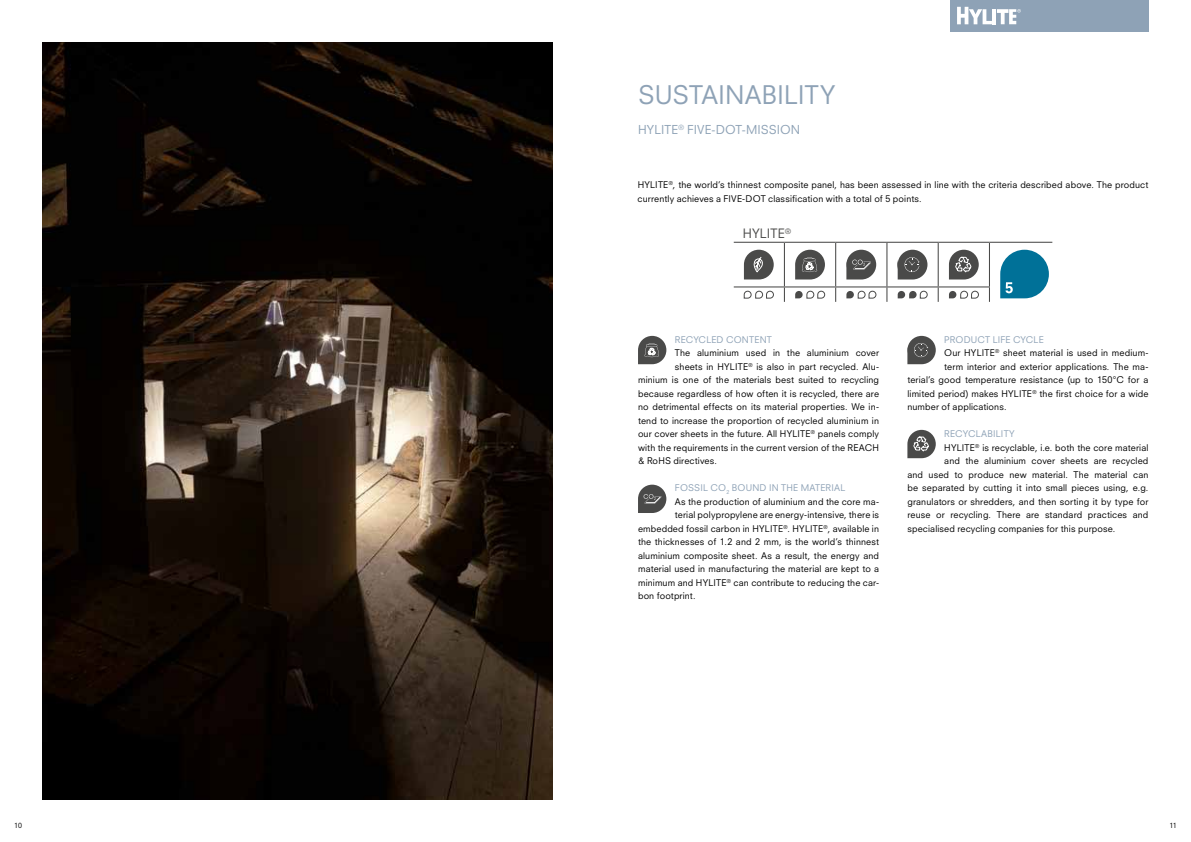
<style>
.page{position:relative;width:1191px;height:842px;background:#fff}
.page>*{position:absolute;margin:0;border:0;box-sizing:border-box;transform-origin:0 0}
.t1{font:25px "Neuzeit SLT Std";color:#8ea2b6}
.t2{font:12.6px "Neuzeit SLT Std";letter-spacing:.015em;color:#4a4a49}
.t3{font:12px "Neuzeit SLT Std";letter-spacing:.005em;color:#8ea2b6}
.t4{font:9px/13.5px "Neuzeit SLT Std";letter-spacing:.015em;color:#000}
.t5{font:9px "Neuzeit SLT Std";letter-spacing:.02em;color:#8ea2b6}
.t6{font:7px "Neuzeit SLT Std";color:#000}
</style>
<div class="page">
<div style="left:950px;top:0;width:198px;height:31px;background:#8ea2b6"></div>
<img style="left:43px;top:43px;width:510px;height:756px">
<svg style="left:957px;top:7px;width:64px;height:17px"></svg>
<svg style="left:638px;top:336px;width:28px;height:28px"></svg>
<svg style="left:638px;top:485px;width:28px;height:28px"></svg>
<svg style="left:907px;top:336px;width:28px;height:28px"></svg>
<svg style="left:907px;top:430px;width:28px;height:28px"></svg>
<hr style="left:733px;top:242px;width:51px;height:1px;background:#4a4a49">
<hr style="left:784px;top:242px;width:51px;height:1px;background:#4a4a49">
<hr style="left:784px;top:243px;width:1px;height:43px;background:#4a4a49">
<hr style="left:835px;top:242px;width:52px;height:1px;background:#4a4a49">
<hr style="left:835px;top:243px;width:1px;height:43px;background:#4a4a49">
<hr style="left:887px;top:242px;width:51px;height:1px;background:#4a4a49">
<hr style="left:886px;top:243px;width:1px;height:43px;background:#4a4a49">
<hr style="left:938px;top:242px;width:51px;height:1px;background:#4a4a49">
<hr style="left:937px;top:243px;width:1px;height:43px;background:#4a4a49">
<hr style="left:989px;top:242px;width:63px;height:1px;background:#4a4a49">
<hr style="left:989px;top:243px;width:1px;height:43px;background:#4a4a49">
<hr style="left:733px;top:286px;width:51px;height:1px;background:#4a4a49">
<hr style="left:784px;top:286px;width:51px;height:1px;background:#4a4a49">
<svg style="left:784px;top:287px;width:1px;height:15px"></svg>
<hr style="left:835px;top:286px;width:52px;height:1px;background:#4a4a49">
<svg style="left:835px;top:287px;width:1px;height:15px"></svg>
<hr style="left:887px;top:286px;width:51px;height:1px;background:#4a4a49">
<svg style="left:886px;top:287px;width:1px;height:15px"></svg>
<hr style="left:938px;top:286px;width:52px;height:1px;background:#4a4a49">
<svg style="left:937px;top:287px;width:1px;height:15px"></svg>
<svg style="left:989px;top:287px;width:1px;height:15px"></svg>
<svg style="left:744px;top:250px;width:29px;height:29px"></svg>
<svg style="left:795px;top:250px;width:30px;height:29px"></svg>
<svg style="left:846px;top:250px;width:30px;height:29px"></svg>
<svg style="left:897px;top:250px;width:30px;height:29px"></svg>
<svg style="left:949px;top:250px;width:29px;height:29px"></svg>
<svg style="left:743px;top:291px;width:31px;height:8px"></svg>
<svg style="left:795px;top:291px;width:30px;height:8px"></svg>
<svg style="left:846px;top:291px;width:30px;height:8px"></svg>
<svg style="left:897px;top:291px;width:30px;height:8px"></svg>
<svg style="left:949px;top:291px;width:30px;height:8px"></svg>
<svg style="left:1000px;top:250px;width:49px;height:48px"></svg>
<h1 class="t1" style="left:638px;top:79px;width:199px">SUSTAINABILITY</h1>
<h3 class="t3" style="left:638px;top:122px;width:164px">HYLITE<sup>®</sup> FIVE-DOT-MISSION</h3>
<p class="t4" style="left:637px;top:178px;width:512px">HYLITE<sup>®</sup>, the world’s thinnest composite panel, has been assessed in line with the criteria described above. The product currently achieves a FIVE-DOT classification with a total of 5 points.</p>
<h2 class="t2" style="left:742px;top:226px;width:50px">HYLITE<sup>®</sup></h2>
<p class="t5" style="left:675px;top:334px;width:98px">RECYCLED CONTENT</p>
<p class="t4" style="left:675px;top:346px;width:206px">The aluminium used in the aluminium cover</p>
<p class="t4" style="left:675px;top:359px;width:206px">sheets in HYLITE<sup>®</sup> is also in part recycled. Alu-</p>
<p class="t4" style="left:638px;top:373px;width:242px">minium is one of the materials best suited to recycling</p>
<p class="t4" style="left:638px;top:386px;width:242px">because regardless of how often it is recycled, there are</p>
<p class="t4" style="left:638px;top:400px;width:242px">no detrimental effects on its material properties. We in-</p>
<p class="t4" style="left:638px;top:413px;width:242px">tend to increase the proportion of recycled aluminium in</p>
<p class="t4" style="left:638px;top:427px;width:242px">our cover sheets in the future. All HYLITE<sup>®</sup> panels comply</p>
<p class="t4" style="left:638px;top:440px;width:242px">with the requirements in the current version of the REACH</p>
<p class="t4" style="left:638px;top:454px;width:80px">&amp; RoHS directives.</p>
<p class="t5" style="left:675px;top:482px;width:172px">FOSSIL CO<sub>2</sub> BOUND IN THE MATERIAL</p>
<p class="t4" style="left:675px;top:494px;width:206px">As the production of aluminium and the core ma-</p>
<p class="t4" style="left:675px;top:508px;width:206px">terial polypropylene are energy-intensive, there is</p>
<p class="t4" style="left:638px;top:521px;width:242px">embedded fossil carbon in HYLITE<sup>®</sup>. HYLITE<sup>®</sup>, available in</p>
<p class="t4" style="left:638px;top:535px;width:242px">the thicknesses of 1.2 and 2 mm, is the world’s thinnest</p>
<p class="t4" style="left:638px;top:548px;width:242px">aluminium composite sheet. As a result, the energy and</p>
<p class="t4" style="left:638px;top:562px;width:242px">material used in manufacturing the material are kept to a</p>
<p class="t4" style="left:638px;top:575px;width:242px">minimum and HYLITE<sup>®</sup> can contribute to reducing the car-</p>
<p class="t4" style="left:638px;top:589px;width:59px">bon footprint.</p>
<p class="t5" style="left:944px;top:334px;width:101px">PRODUCT LIFE CYCLE</p>
<p class="t4" style="left:944px;top:346px;width:206px">Our HYLITE<sup>®</sup> sheet material is used in medium-</p>
<p class="t4" style="left:944px;top:359px;width:206px">term interior and exterior applications. The ma-</p>
<p class="t4" style="left:907px;top:373px;width:242px">terial’s good temperature resistance (up to 150°C for a</p>
<p class="t4" style="left:907px;top:386px;width:242px">limited period) makes HYLITE<sup>®</sup> the first choice for a wide</p>
<p class="t4" style="left:907px;top:400px;width:101px">number of applications.</p>
<p class="t5" style="left:944px;top:428px;width:72px">RECYCLABILITY</p>
<p class="t4" style="left:944px;top:440px;width:206px">HYLITE<sup>®</sup> is recyclable, i.e. both the core material</p>
<p class="t4" style="left:944px;top:454px;width:206px">and the aluminium cover sheets are recycled</p>
<p class="t4" style="left:907px;top:467px;width:242px">and used to produce new material. The material can</p>
<p class="t4" style="left:907px;top:481px;width:242px">be separated by cutting it into small pieces using, e.g.</p>
<p class="t4" style="left:907px;top:494px;width:242px">granulators or shredders, and then sorting it by type for</p>
<p class="t4" style="left:907px;top:508px;width:242px">reuse or recycling. There are standard practices and</p>
<p class="t4" style="left:907px;top:521px;width:209px">specialised recycling companies for this purpose.</p>
<p class="t6" style="left:14px;top:821px;width:9px">10</p>
<p class="t6" style="left:1169px;top:821px;width:9px">11</p>
</div>
